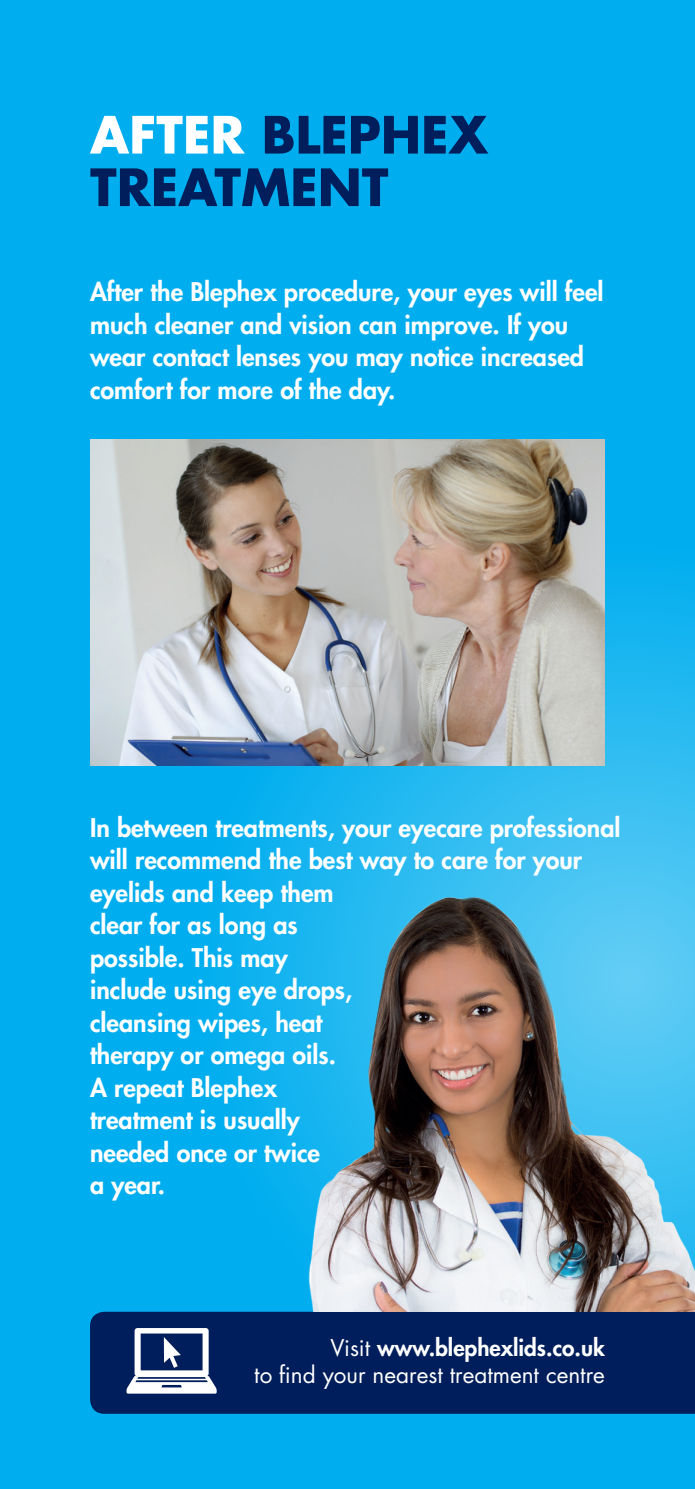
<style>
.page{position:relative;width:695px;height:1489px;background:#fff}
.page>*{position:absolute;margin:0;border:0;box-sizing:border-box;transform-origin:0 0}
.t1{font:700 50px/52.5px "Futura";color:#001e5b}
.t2{font:800 25px/32.5px "Futura";color:#fff}
.t3{font:22.5px/27px "Futura";color:#fff;text-align:right}
.s1{color:#fff}
.s2{font-weight:800}
</style>
<div class="page">
<div style="left:0;top:0;width:694px;height:1488px;background:#00aeef"></div>
<svg style="left:155px;top:505px;width:539px;height:656px"></svg>
<img style="left:90px;top:439px;width:514px;height:326px">
<div style="left:90px;top:1311px;width:604px;height:102px;background:#001e5b"></div>
<svg style="left:126px;top:1327px;width:91px;height:66px;background:#6f80a2"></svg>
<img style="left:283px;top:869px;width:411px;height:442px">
<h1 class="t1" style="left:90px;top:107px;width:399px"><span class="s1">AFTER</span> BLEPHEX<br>TREATMENT</h1>
<p class="t2" style="left:90px;top:275px;width:515px">After the Blephex procedure, your eyes will feel much cleaner and vision can improve. If you wear contact lenses you may notice increased comfort for more of the day.</p>
<p class="t2" style="left:90px;top:810px;width:532px">In between treatments, your eyecare professional will recommend the best way to care for your eyelids and keep them<br>clear for as long as<br>possible. This may<br>include using eye drops,<br>cleansing wipes, heat<br>therapy or omega oils.<br>A repeat Blephex<br>treatment is usually<br>needed once or twice<br>a year.</p>
<p class="t3" style="left:254px;top:1333px;width:352px">Visit <span class="s2">www.blephexlids.co.uk<br></span>to find your nearest treatment centre</p>
</div>
